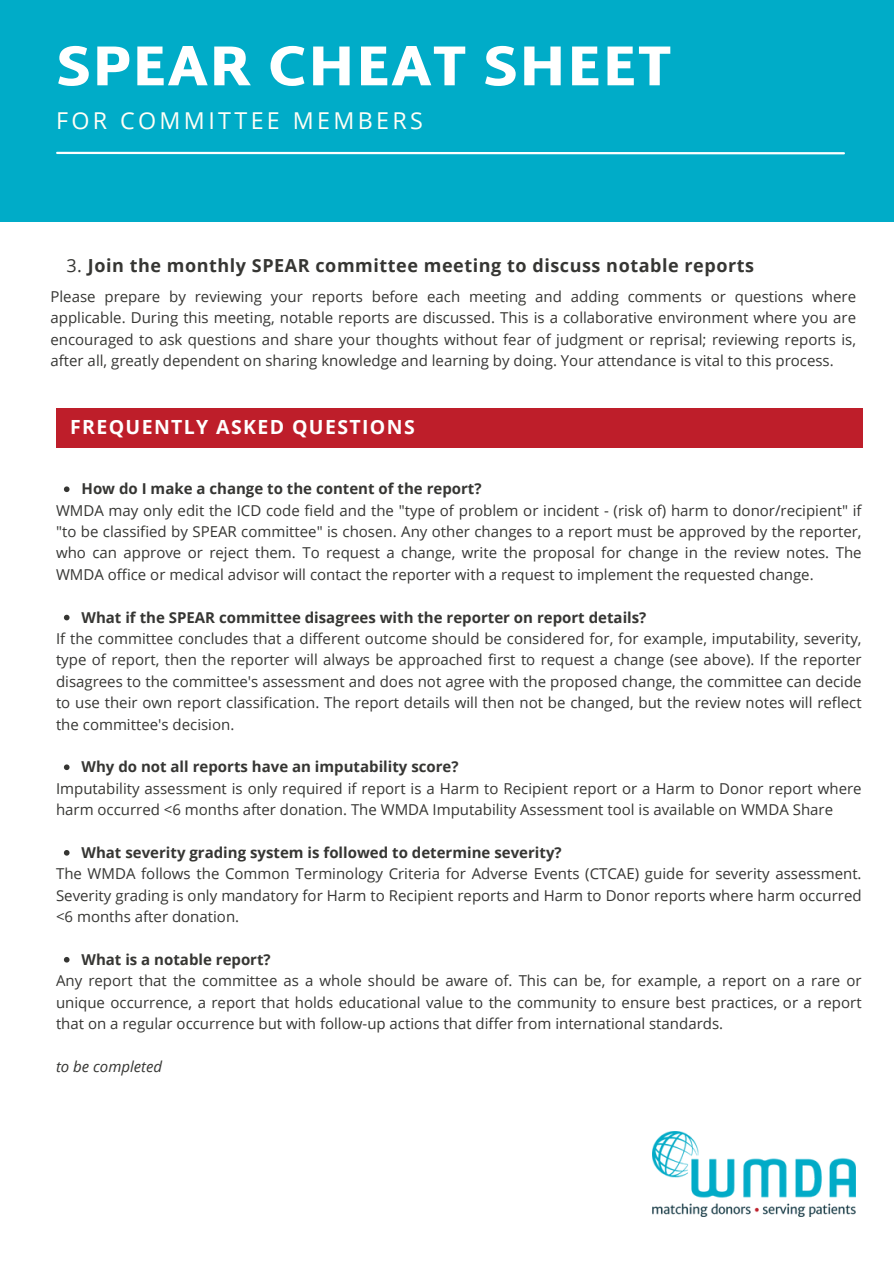
<style>
.page{position:relative;width:894px;height:1264px;background:#fff}
.page>*{position:absolute;margin:0;border:0;box-sizing:border-box;transform-origin:0 0}
.t1{font:900 57px "Martel Sans";letter-spacing:.02em;color:#fff}
.t2{font:23.25px "Open Sans";letter-spacing:.145em;color:#fffff7}
.t3{font:700 19.5px "Open Sans";letter-spacing:.07em;color:#fff}
.t4{font:700 18px "Open Sans";letter-spacing:.03em;color:#363633}
.t5{font:15px/21.3px "Open Sans";color:#363633;text-align:justify}
.t6{font:700 15px "Open Sans";color:#363633}
.t7{font:italic 15px "Open Sans";color:#363633}
.s1{font-weight:400}
</style>
<div class="page">
<div style="left:0;top:0;width:893px;height:222px;background:#00acc8"></div>
<img style="left:652px;top:1131px;width:203px;height:85px">
<hr style="left:57px;top:152px;width:786px;height:2px;background:#fff">
<div style="left:56px;top:408px;width:805px;height:39px;background:#be1e2a"></div>
<svg style="left:64px;top:486px;width:5px;height:6px"></svg>
<svg style="left:64px;top:614px;width:5px;height:6px"></svg>
<svg style="left:64px;top:764px;width:5px;height:6px"></svg>
<svg style="left:64px;top:850px;width:5px;height:5px"></svg>
<svg style="left:64px;top:957px;width:5px;height:5px"></svg>
<h1 class="t1" style="left:56px;top:32px;width:616px">SPEAR CHEAT SHEET</h1>
<h2 class="t2" style="left:56px;top:104px;width:368px">FOR COMMITTEE MEMBERS</h2>
<p class="t4" style="left:66px;top:253px;width:689px"><span class="s1">3.</span> Join the monthly SPEAR committee meeting to discuss notable reports</p>
<p class="t5" style="left:50px;top:285px;width:806px">Please prepare by reviewing your reports before each meeting and adding comments or questions where applicable. During this meeting, notable reports are discussed. This is a collaborative environment where you are encouraged to ask questions and share your thoughts without fear of judgment or reprisal; reviewing reports is, after all, greatly dependent on sharing knowledge and learning by doing. Your attendance is vital to this process.</p>
<h3 class="t3" style="left:70px;top:413px;width:346px">FREQUENTLY ASKED QUESTIONS</h3>
<p class="t6" style="left:81px;top:478px;width:401px">How do I make a change to the content of the report?</p>
<p class="t5" style="left:56px;top:499px;width:806px">WMDA may only edit the ICD code field and the "type of problem or incident - (risk of) harm to donor/recipient" if "to be classified by SPEAR committee" is chosen. Any other changes to a report must be approved by the reporter, who can approve or reject them. To request a change, write the proposal for change in the review notes. The WMDA office or medical advisor will contact the reporter with a request to implement the requested change.</p>
<p class="t6" style="left:81px;top:606px;width:566px">What if the SPEAR committee disagrees with the reporter on report details?</p>
<p class="t5" style="left:56px;top:627px;width:806px">If the committee concludes that a different outcome should be considered for, for example, imputability, severity, type of report, then the reporter will always be approached first to request a change (see above). If the reporter disagrees to the committee's assessment and does not agree with the proposed change, the committee can decide to use their own report classification. The report details will then not be changed, but the review notes will reflect the committee's decision.</p>
<p class="t6" style="left:81px;top:756px;width:378px">Why do not all reports have an imputability score?</p>
<p class="t5" style="left:56px;top:777px;width:806px">Imputability assessment is only required if report is a Harm to Recipient report or a Harm to Donor report where harm occurred &lt;6 months after donation. The WMDA Imputability Assessment tool is available on WMDA Share</p>
<p class="t6" style="left:81px;top:841px;width:481px">What severity grading system is followed to determine severity?</p>
<p class="t5" style="left:56px;top:862px;width:806px">The WMDA follows the Common Terminology Criteria for Adverse Events (CTCAE) guide for severity assessment.<br>Severity grading is only mandatory for Harm to Recipient reports and Harm to Donor reports where harm occurred &lt;6 months after donation.</p>
<p class="t6" style="left:81px;top:948px;width:191px">What is a notable report?</p>
<p class="t5" style="left:56px;top:969px;width:806px">Any report that the committee as a whole should be aware of. This can be, for example, a report on a rare or unique occurrence, a report that holds educational value to the community to ensure best practices, or a report that on a regular occurrence but with follow-up actions that differ from international standards.</p>
<p class="t7" style="left:56px;top:1055px;width:108px">to be completed</p>
</div>
